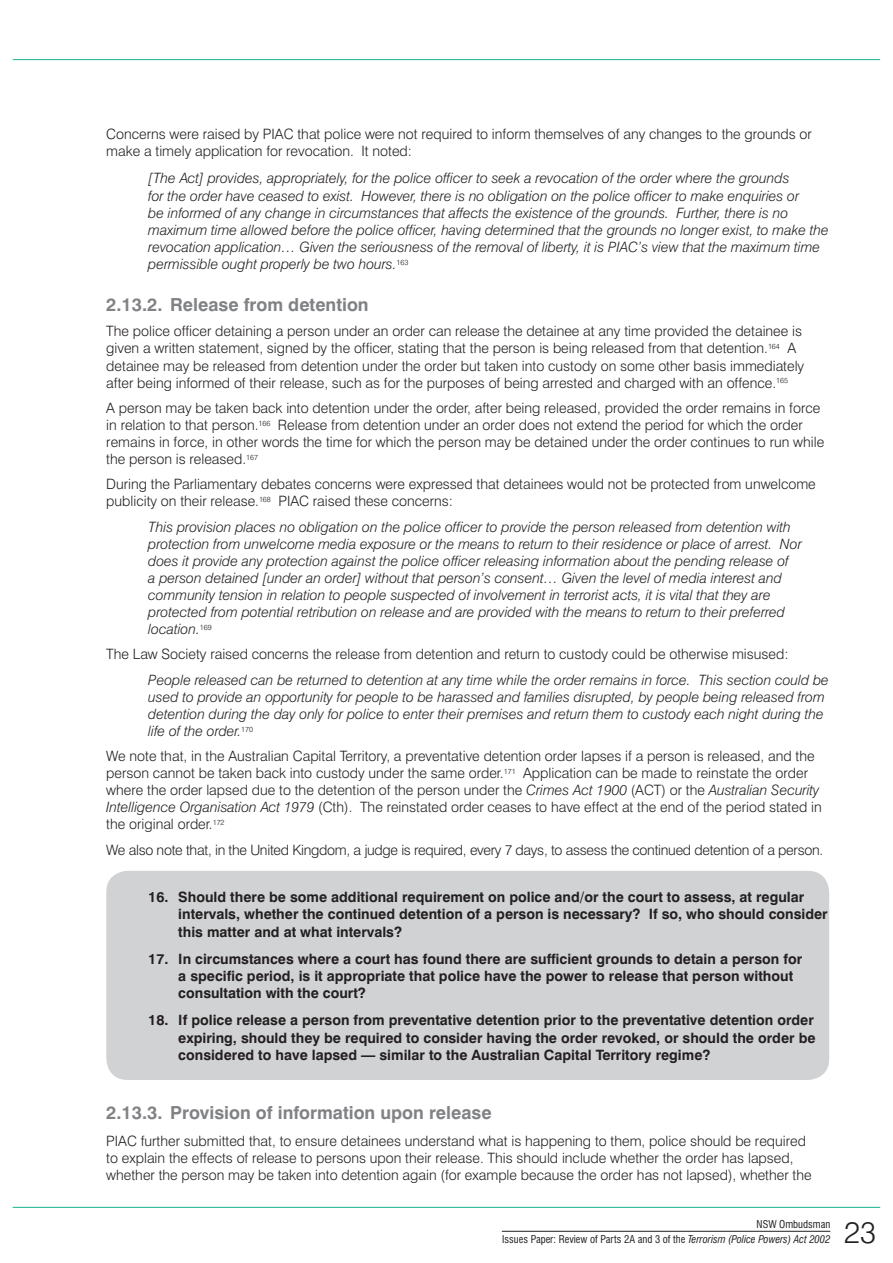
<style>
.page{position:relative;width:893px;height:1263px;background:#fff}
.page>*{position:absolute;margin:0;border:0;box-sizing:border-box;transform-origin:0 0}
.t1{font:300 30px "Swiss 721 BT";color:#231f20}
.t2{font:700 18px "Swiss 721 BT";color:#808285}
.t3{font:300 14.25px/17.1px "Swiss 721 BT";color:#231f20}
.t4{font:italic 300 14.25px/17.1px "Swiss 721 BT";color:#231f20}
.t5{font:700 14.25px/17.1px "Swiss 721 BT";color:#231f20}
.t6{font:300 14.25px "Swiss 721 BT";letter-spacing:-.02em;color:#231f20}
.t7{font:condensed 10.5px/15px "Swiss 721 BT";color:#231f20;text-align:right}
.s1{font-style:italic}
</style>
<div class="page">
<hr style="left:13px;top:59px;width:867px;height:1px;background:#30bc9b">
<hr style="left:502px;top:1231px;width:328px;height:1px;background:#231f20">
<hr style="left:13px;top:1207px;width:867px;height:1px;background:#30bc9b">
<div style="left:106px;top:871px;width:723px;height:209px;background:#d1d2d4"></div>
<p class="t3" style="left:106px;top:125px;width:707px">Concerns were raised by PIAC that police were not required to inform themselves of any changes to the grounds or make a timely application for revocation. It noted:</p>
<p class="t4" style="left:148px;top:170px;width:682px">[The Act] provides, appropriately, for the police officer to seek a revocation of the order where the grounds<br>for the order have ceased to exist. However, there is no obligation on the police officer to make enquiries or<br>be informed of any change in circumstances that affects the existence of the grounds. Further, there is no maximum time allowed before the police officer, having determined that the grounds no longer exist, to make the revocation application… Given the seriousness of the removal of liberty, it is PIAC’s view that the maximum time permissible ought properly be two hours.<sup>163</sup></p>
<p class="t2" style="left:106px;top:294px;width:264px">2.13.2. Release from detention</p>
<p class="t3" style="left:106px;top:323px;width:699px">The police officer detaining a person under an order can release the detainee at any time provided the detainee is given a written statement, signed by the officer, stating that the person is being released from that detention.<sup>164</sup> A detainee may be released from detention under the order but taken into custody on some other basis immediately after being informed of their release, such as for the purposes of being arrested and charged with an offence.<sup>165</sup></p>
<p class="t3" style="left:106px;top:399px;width:719px">A person may be taken back into detention under the order, after being released, provided the order remains in force in relation to that person.<sup>166</sup> Release from detention under an order does not extend the period for which the order remains in force, in other words the time for which the person may be detained under the order continues to run while the person is released.<sup>167</sup></p>
<p class="t3" style="left:106px;top:476px;width:711px">During the Parliamentary debates concerns were expressed that detainees would not be protected from unwelcome publicity on their release.<sup>168</sup> PIAC raised these concerns:</p>
<p class="t4" style="left:148px;top:518px;width:655px">This provision places no obligation on the police officer to provide the person released from detention with protection from unwelcome media exposure or the means to return to their residence or place of arrest. Nor does it provide any protection against the police officer releasing information about the pending release of<br>a person detained [under an order] without that person’s consent… Given the level of media interest and community tension in relation to people suspected of involvement in terrorist acts, it is vital that they are protected from potential retribution on release and are provided with the means to return to their preferred location.<sup>169</sup></p>
<p class="t3" style="left:106px;top:646px;width:684px">The Law Society raised concerns the release from detention and return to custody could be otherwise misused:</p>
<p class="t4" style="left:148px;top:671px;width:682px">People released can be returned to detention at any time while the order remains in force. This section could be used to provide an opportunity for people to be harassed and families disrupted, by people being released from detention during the day only for police to enter their premises and return them to custody each night during the life of the order.<sup>170</sup></p>
<p class="t3" style="left:106px;top:747px;width:717px">We note that, in the Australian Capital Territory, a preventative detention order lapses if a person is released, and the person cannot be taken back into custody under the same order.<sup>171</sup> Application can be made to reinstate the order where the order lapsed due to the detention of the person under the <span class="s1">Crimes Act 1900</span> (ACT) or the <span class="s1">Australian Security Intelligence Organisation Act 1979</span> (Cth). The reinstated order ceases to have effect at the end of the period stated in the original order.<sup>172</sup></p>
<p class="t6" style="left:106px;top:841px;width:718px">We also note that, in the United Kingdom, a judge is required, every 7 days, to assess the continued detention of a person.</p>
<p class="t5" style="left:178px;top:889px;width:651px;text-indent:-30px">16. Should there be some additional requirement on police and/or the court to assess, at regular intervals, whether the continued detention of a person is necessary? If so, who should consider this matter and at what intervals?</p>
<p class="t5" style="left:178px;top:950px;width:625px;text-indent:-30px">17. In circumstances where a court has found there are sufficient grounds to detain a person for a specific period, is it appropriate that police have the power to release that person without consultation with the court?</p>
<p class="t5" style="left:178px;top:1012px;width:639px;text-align:justify;text-indent:-30px">18. If police release a person from preventative detention prior to the preventative detention order expiring, should they be required to consider having the order revoked, or should the order be considered to have lapsed — similar to the Australian Capital Territory regime?</p>
<p class="t2" style="left:106px;top:1101px;width:387px">2.13.3. Provision of information upon release</p>
<p class="t3" style="left:106px;top:1132px;width:707px">PIAC further submitted that, to ensure detainees understand what is happening to them, police should be required to explain the effects of release to persons upon their release. This should include whether the order has lapsed, whether the person may be taken into detention again (for example because the order has not lapsed), whether the</p>
<p class="t7" style="left:502px;top:1216px;width:329px">NSW Ombudsman<br>Issues Paper: Review of Parts 2A and 3 of the <span class="s1">Terrorism (Police Powers) Act 2002</span></p>
<h1 class="t1" style="left:844px;top:1214px;width:33px">23</h1>
</div>
